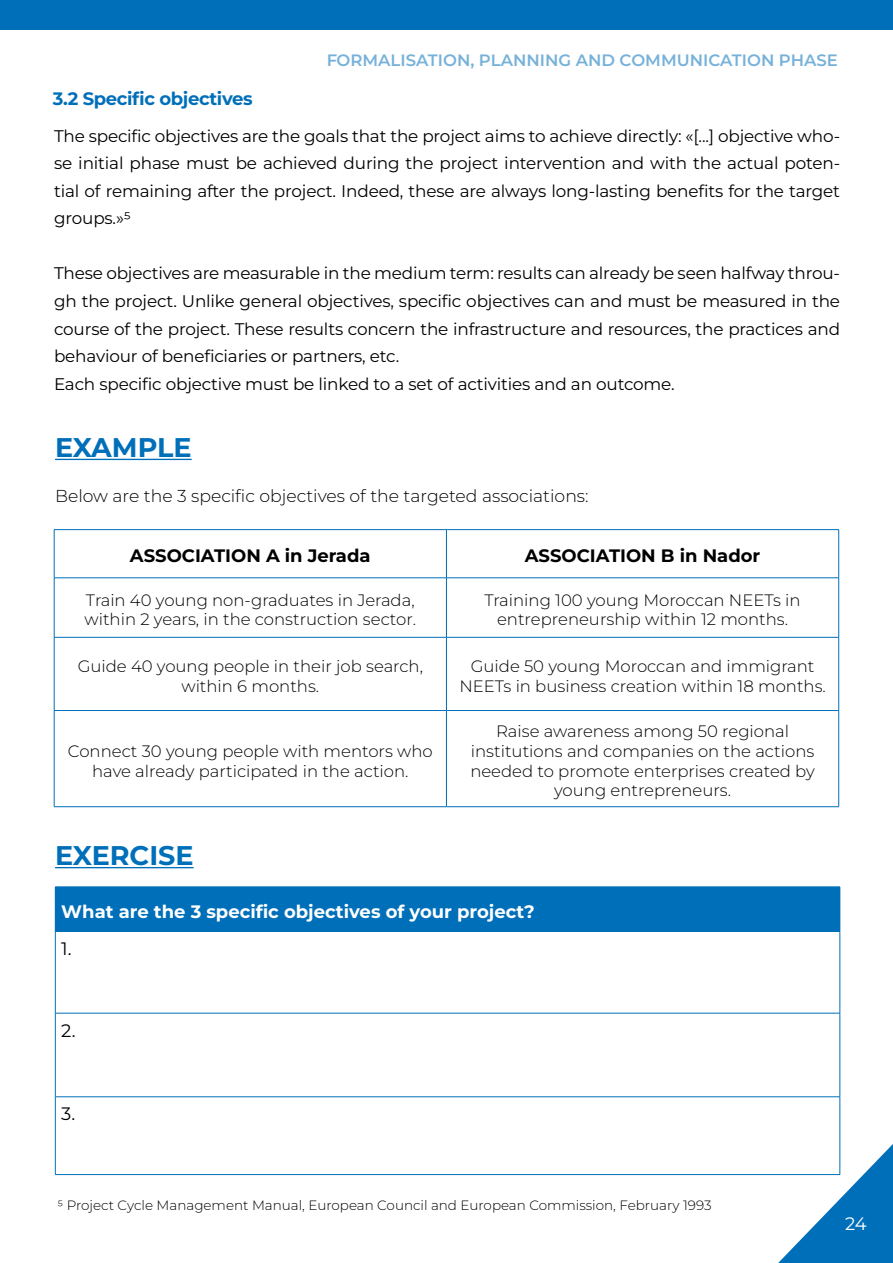
<style>
.page{position:relative;width:893px;height:1263px;background:#fff}
.page>*{position:absolute;margin:0;border:0;box-sizing:border-box;transform-origin:0 0}
.t1{font:700 27px "Montserrat";color:#006fb9}
.t2{font:700 18px "Montserrat";color:#fff}
.t3{font:700 18px "Montserrat";color:#000}
.t4{font:700 18px "Montserrat";letter-spacing:-.02em;color:#006fb9}
.t5{font:18px "Montserrat";color:#000}
.t6{font:18px "Montserrat";color:#fff}
.t7{font:300 17.25px "Montserrat";color:#000}
.t8{font:16.8px/27.6px "Montserrat";letter-spacing:-.01em;color:#000;text-align:justify}
.t9{font:300 16.5px/19.8px "Montserrat";color:#000;text-align:center}
.t10{font:600 16.5px "Montserrat";color:#006fb9}
.t11{font:300 13.5px "Montserrat";color:#000}
</style>
<div class="page">
<svg style="left:778px;top:1144px;width:115px;height:119px"></svg>
<div style="left:0;top:0;width:893px;height:30px;background:#006fb9"></div>
<hr style="left:55px;top:459px;width:137px;height:1px;background:#006fb9">
<hr style="left:54px;top:529px;width:392px;height:1px;background:#006fb9">
<hr style="left:54px;top:530px;width:1px;height:48px;background:#006fb9">
<hr style="left:446px;top:529px;width:393px;height:1px;background:#006fb9">
<hr style="left:446px;top:530px;width:1px;height:48px;background:#006fb9">
<hr style="left:838px;top:530px;width:1px;height:48px;background:#006fb9">
<hr style="left:54px;top:577px;width:392px;height:1px;background:#006fb9">
<hr style="left:54px;top:578px;width:1px;height:59px;background:#006fb9">
<hr style="left:446px;top:577px;width:393px;height:1px;background:#006fb9">
<hr style="left:446px;top:578px;width:1px;height:59px;background:#006fb9">
<hr style="left:838px;top:578px;width:1px;height:59px;background:#006fb9">
<hr style="left:54px;top:637px;width:392px;height:1px;background:#006fb9">
<hr style="left:54px;top:637px;width:1px;height:73px;background:#006fb9">
<hr style="left:446px;top:637px;width:393px;height:1px;background:#006fb9">
<hr style="left:446px;top:637px;width:1px;height:73px;background:#006fb9">
<hr style="left:838px;top:637px;width:1px;height:73px;background:#006fb9">
<hr style="left:54px;top:710px;width:392px;height:1px;background:#006fb9">
<hr style="left:54px;top:711px;width:1px;height:95px;background:#006fb9">
<hr style="left:446px;top:710px;width:393px;height:1px;background:#006fb9">
<hr style="left:446px;top:711px;width:1px;height:95px;background:#006fb9">
<hr style="left:838px;top:711px;width:1px;height:95px;background:#006fb9">
<hr style="left:54px;top:806px;width:392px;height:1px;background:#006fb9">
<hr style="left:446px;top:806px;width:393px;height:1px;background:#006fb9">
<div style="left:55px;top:887px;width:785px;height:44px;background:#006fb9"></div>
<hr style="left:55px;top:886px;width:785px;height:1px;background:#006fb9">
<hr style="left:840px;top:887px;width:1px;height:44px;background:#006fb9">
<hr style="left:55px;top:931px;width:785px;height:1px;background:#006fb9">
<hr style="left:55px;top:931px;width:1px;height:82px;background:#006fb9">
<hr style="left:840px;top:931px;width:1px;height:82px;background:#006fb9">
<hr style="left:55px;top:1013px;width:785px;height:1px;background:#006fb9">
<hr style="left:55px;top:1013px;width:1px;height:83px;background:#006fb9">
<hr style="left:840px;top:1013px;width:1px;height:83px;background:#006fb9">
<hr style="left:55px;top:1096px;width:785px;height:1px;background:#006fb9">
<hr style="left:55px;top:1097px;width:1px;height:77px;background:#006fb9">
<hr style="left:840px;top:1097px;width:1px;height:77px;background:#006fb9">
<hr style="left:55px;top:1174px;width:785px;height:1px;background:#006fb9">
<hr style="left:55px;top:867px;width:139px;height:1px;background:#006fb9">
<p class="t10" style="left:326px;top:49px;width:513px">FORMALISATION, PLANNING AND COMMUNICATION PHASE</p>
<p class="t4" style="left:53px;top:86px;width:201px">3.2 Specific objectives</p>
<p class="t8" style="left:54px;top:122px;width:788px">The specific objectives are the goals that the project aims to achieve directly: «[...] objective who&shy;se initial phase must be achieved during the project intervention and with the actual poten&shy;tial of remaining after the project. Indeed, these are always long-lasting benefits for the target groups.»5</p>
<p class="t8" style="left:54px;top:259px;width:788px;text-align:left">These objectives are measurable in the medium term: results can already be seen halfway throu&shy;gh the project. Unlike general objectives, specific objectives can and must be measured in the course of the project. These results concern the infrastructure and resources, the practices and behaviour of beneficiaries or partners, etc.<br>Each specific objective must be linked to a set of activities and an outcome.</p>
<h1 class="t1" style="left:55px;top:429px;width:138px">EXAMPLE</h1>
<p class="t7" style="left:55px;top:484px;width:535px">Below are the 3 specific objectives of the targeted associations:</p>
<p class="t3" style="left:130px;top:544px;width:242px">ASSOCIATION A in Jerada</p>
<p class="t3" style="left:525px;top:544px;width:237px">ASSOCIATION B in Nador</p>
<p class="t9" style="left:85px;top:589px;width:333px;text-align:left">Train 40 young non-graduates in Jerada, within 2 years, in the construction sector.</p>
<p class="t9" style="left:484px;top:589px;width:318px">Training 100 young Moroccan NEETs in entrepreneurship within 12 months.</p>
<p class="t9" style="left:78px;top:656px;width:347px">Guide 40 young people in their job search, within 6 months.</p>
<p class="t9" style="left:459px;top:656px;width:368px">Guide 50 young Moroccan and immigrant<br>NEETs in business creation within 18 months.</p>
<p class="t9" style="left:68px;top:740px;width:366px">Connect 30 young people with mentors who have already participated in the action.</p>
<h1 class="t1" style="left:55px;top:837px;width:140px">EXERCISE</h1>
<p class="t9" style="left:470px;top:721px;width:346px">Raise awareness among 50 regional institutions and companies on the actions needed to promote enterprises created by young entrepreneurs.</p>
<p class="t2" style="left:61px;top:899px;width:475px">What are the 3 specific objectives of your project?</p>
<p class="t5" style="left:61px;top:936px;width:12px">1.</p>
<p class="t5" style="left:61px;top:1018px;width:16px">2.</p>
<p class="t5" style="left:61px;top:1102px;width:15px">3.</p>
<p class="t11" style="left:57px;top:1196px;width:656px">5 Project Cycle Management Manual, European Council and European Commission, February 1993</p>
<p class="t6" style="left:845px;top:1212px;width:23px">24</p>
</div>
